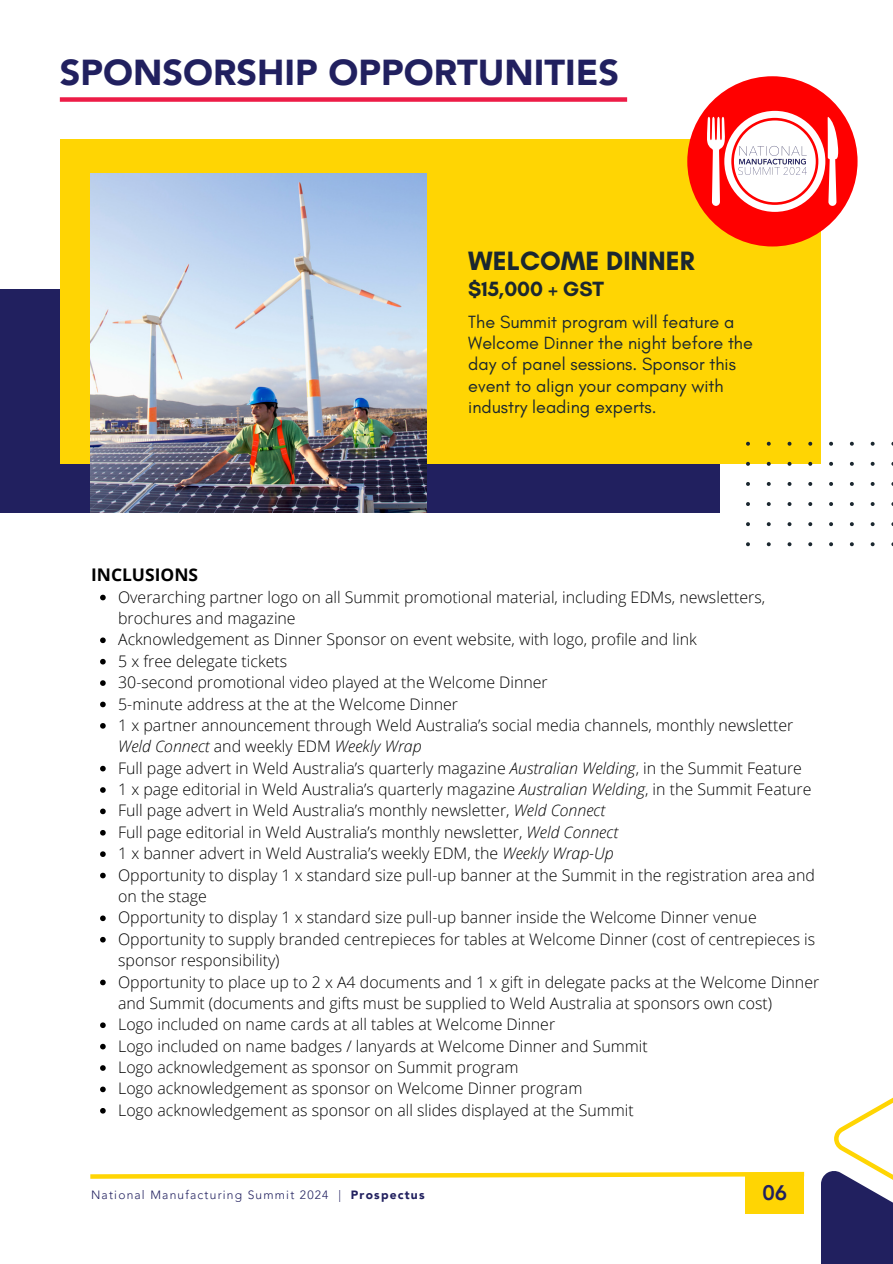
<style>
.page{position:relative;width:893px;height:1264px;background:#fff}
.page>*{position:absolute;margin:0;border:0;box-sizing:border-box;transform-origin:0 0}
.t1{font:900 36px "Avenir LT Pro";color:#21205f}
.t2{font:700 27px "Glacial Indifference";color:#1b272f}
.t3{font:700 21px "Glacial Indifference";color:#1b272f}
.t4{font:800 21px "Avenir LT Pro";color:#21205f}
.t5{font:18px/21.3px "Glacial Indifference";color:#1b272f}
.t6{font:700 17.4px "Open Sans";color:#000}
.t7{font:300 15.9px/21.3px "Open Sans";color:#000}
.t8{font:300 12px "Avenir LT Pro";letter-spacing:.1em;color:#21205f}
.s1{font-style:italic}
.s2{font-weight:900}
</style>
<div class="page">
<div style="left:0;top:289px;width:720px;height:224px;background:#21205f"></div>
<div style="left:60px;top:139px;width:760px;height:325px;background:#ffd503"></div>
<img style="left:90px;top:173px;width:336px;height:339px">
<svg style="left:746px;top:442px;width:146px;height:104px"></svg>
<div style="left:60px;top:97px;width:567px;height:5px;background:#ed1c47"></div>
<div style="left:820px;top:1170px;width:72px;height:93px;background:#21205f"></div>
<svg style="left:90px;top:1171px;width:715px;height:8px"></svg>
<div style="left:745px;top:1175px;width:59px;height:38px;background:#ffd503"></div>
<svg style="left:834px;top:1098px;width:58px;height:104px"></svg>
<svg style="left:100px;top:594px;width:6px;height:6px"></svg>
<svg style="left:100px;top:637px;width:6px;height:6px"></svg>
<svg style="left:100px;top:659px;width:6px;height:5px"></svg>
<svg style="left:100px;top:680px;width:6px;height:6px"></svg>
<svg style="left:100px;top:701px;width:6px;height:6px"></svg>
<svg style="left:100px;top:723px;width:6px;height:5px"></svg>
<svg style="left:100px;top:765px;width:6px;height:6px"></svg>
<svg style="left:100px;top:787px;width:6px;height:5px"></svg>
<svg style="left:100px;top:808px;width:6px;height:6px"></svg>
<svg style="left:100px;top:830px;width:6px;height:5px"></svg>
<svg style="left:100px;top:851px;width:6px;height:6px"></svg>
<svg style="left:100px;top:872px;width:6px;height:6px"></svg>
<svg style="left:100px;top:915px;width:6px;height:6px"></svg>
<svg style="left:100px;top:936px;width:6px;height:6px"></svg>
<svg style="left:100px;top:979px;width:6px;height:6px"></svg>
<svg style="left:100px;top:1022px;width:6px;height:6px"></svg>
<svg style="left:100px;top:1043px;width:6px;height:6px"></svg>
<svg style="left:100px;top:1065px;width:6px;height:5px"></svg>
<svg style="left:100px;top:1086px;width:6px;height:6px"></svg>
<svg style="left:100px;top:1108px;width:6px;height:5px"></svg>
<div style="left:687px;top:76px;width:170px;height:170px;background:#f00;border-radius:50%"></div>
<svg style="left:707px;top:111px;width:131px;height:101px"></svg>
<img style="left:726px;top:136px;width:92px;height:50px">
<p class="t1" style="left:60px;top:58px;width:561px">SPONSORSHIP OPPORTUNITIES</p>
<p class="t2" style="left:468px;top:244px;width:228px">WELCOME DINNER</p>
<p class="t3" style="left:468px;top:276px;width:137px">$15,000 + GST</p>
<p class="t5" style="left:468px;top:311px;width:286px">The Summit program will feature a<br>Welcome Dinner the night before the day of panel sessions. Sponsor this event to align your company with industry leading experts.</p>
<p class="t6" style="left:91px;top:562px;width:109px">INCLUSIONS</p>
<p class="t7" style="left:118px;top:585px;width:648px">Overarching partner logo on all Summit promotional material, including EDMs, newsletters, brochures and magazine</p>
<p class="t7" style="left:118px;top:628px;width:580px">Acknowledgement as Dinner Sponsor on event website, with logo, profile and link</p>
<p class="t7" style="left:118px;top:650px;width:170px">5 x free delegate tickets</p>
<p class="t7" style="left:118px;top:671px;width:431px">30-second promotional video played at the Welcome Dinner</p>
<p class="t7" style="left:118px;top:692px;width:341px">5-minute address at the at the Welcome Dinner</p>
<p class="t7" style="left:118px;top:714px;width:676px">1 x partner announcement through Weld Australia’s social media channels, monthly newsletter<br><span class="s1">Weld Connect</span> and weekly EDM <span class="s1">Weekly Wrap</span></p>
<p class="t7" style="left:118px;top:756px;width:685px">Full page advert in Weld Australia’s quarterly magazine <span class="s1">Australian Welding</span>, in the Summit Feature</p>
<p class="t7" style="left:118px;top:778px;width:694px">1 x page editorial in Weld Australia’s quarterly magazine <span class="s1">Australian Welding</span>, in the Summit Feature</p>
<p class="t7" style="left:118px;top:799px;width:488px">Full page advert in Weld Australia’s monthly newsletter, <span class="s1">Weld Connect</span></p>
<p class="t7" style="left:118px;top:821px;width:501px">Full page editorial in Weld Australia’s monthly newsletter, <span class="s1">Weld Connect</span></p>
<p class="t7" style="left:118px;top:842px;width:497px">1 x banner advert in Weld Australia’s weekly EDM, the <span class="s1">Weekly Wrap-Up</span></p>
<p class="t7" style="left:118px;top:863px;width:698px">Opportunity to display 1 x standard size pull-up banner at the Summit in the registration area and on the stage</p>
<p class="t7" style="left:118px;top:906px;width:640px">Opportunity to display 1 x standard size pull-up banner inside the Welcome Dinner venue</p>
<p class="t7" style="left:118px;top:927px;width:698px">Opportunity to supply branded centrepieces for tables at Welcome Dinner (cost of centrepieces is sponsor responsibility)</p>
<p class="t7" style="left:118px;top:970px;width:702px">Opportunity to place up to 2 x A4 documents and 1 x gift in delegate packs at the Welcome Dinner and Summit (documents and gifts must be supplied to Weld Australia at sponsors own cost)</p>
<p class="t7" style="left:118px;top:1013px;width:438px">Logo included on name cards at all tables at Welcome Dinner</p>
<p class="t7" style="left:118px;top:1034px;width:531px">Logo included on name badges / lanyards at Welcome Dinner and Summit</p>
<p class="t7" style="left:118px;top:1056px;width:402px">Logo acknowledgement as sponsor on Summit program</p>
<p class="t7" style="left:118px;top:1077px;width:465px">Logo acknowledgement as sponsor on Welcome Dinner program</p>
<p class="t7" style="left:118px;top:1098px;width:517px">Logo acknowledgement as sponsor on all slides displayed at the Summit</p>
<p class="t8" style="left:91px;top:1189px;width:335px">National Manufacturing Summit 2024 | <span class="s2">Prospectus</span></p>
<p class="t4" style="left:762px;top:1184px;width:26px">06</p>
</div>
